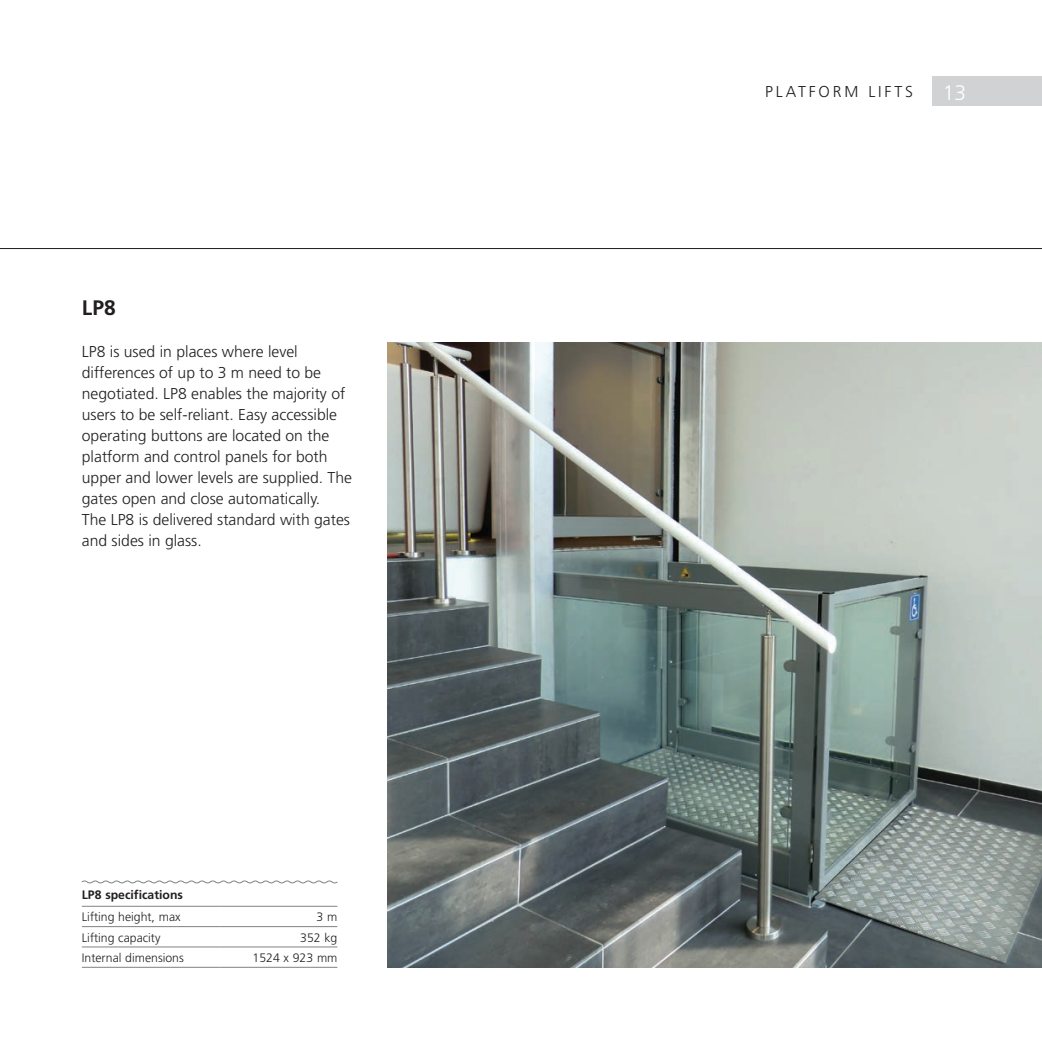
<style>
.page{position:relative;width:1042px;height:1042px;background:#fff}
.page>*{position:absolute;margin:0;border:0;box-sizing:border-box;transform-origin:0 0}
.t1{font:700 21px "Frutiger";color:#231f20}
.t2{font:300 21px "Frutiger";color:#fff}
.t3{font:300 15.75px/21px "Frutiger";color:#231f20}
.t4{font:300 15.75px "Frutiger";letter-spacing:.18em;color:#231f20}
.t5{font:300 12.25px "Frutiger";color:#231f20}
.t6{font:700 12.25px "Frutiger";color:#231f20}
</style>
<div class="page">
<img style="left:387px;top:342px;width:655px;height:625px">
<div style="left:933px;top:76px;width:109px;height:30px;background:#d1d2d4"></div>
<hr style="left:0;top:248px;width:1042px;height:1px;background:#231f20">
<svg style="left:81px;top:880px;width:257px;height:4px"></svg>
<hr style="left:82px;top:906px;width:139px;height:1px;background:#808285">
<hr style="left:221px;top:906px;width:116px;height:1px;background:#808285">
<hr style="left:82px;top:926px;width:139px;height:1px;background:#808285">
<hr style="left:221px;top:926px;width:116px;height:1px;background:#808285">
<hr style="left:82px;top:946px;width:139px;height:1px;background:#808285">
<hr style="left:221px;top:946px;width:116px;height:1px;background:#808285">
<hr style="left:82px;top:967px;width:139px;height:1px;background:#808285">
<hr style="left:221px;top:967px;width:116px;height:1px;background:#808285">
<h1 class="t1" style="left:82px;top:295px;width:35px">LP8</h1>
<p class="t3" style="left:82px;top:341px;width:272px">LP8 is used in places where level differences of up to 3 m need to be negotiated. LP8 enables the majority of users to be self-reliant. Easy accessible operating buttons are located on the platform and control panels for both upper and lower levels are supplied. The gates open and close automatically.<br>The LP8 is delivered standard with gates and sides in glass.</p>
<p class="t6" style="left:82px;top:887px;width:103px">LP8 specifications</p>
<p class="t5" style="left:82px;top:910px;width:100px">Lifting height, max</p>
<p class="t5" style="left:317px;top:910px;width:22px">3 m</p>
<p class="t5" style="left:82px;top:930px;width:80px">Lifting capacity</p>
<p class="t5" style="left:300px;top:930px;width:39px">352 kg</p>
<p class="t5" style="left:82px;top:950px;width:103px">Internal dimensions</p>
<p class="t5" style="left:253px;top:950px;width:86px">1524 x 923 mm</p>
<p class="t4" style="left:765px;top:83px;width:149px">PLATFORM LIFTS</p>
<h1 class="t2" style="left:943px;top:80px;width:25px">13</h1>
</div>
